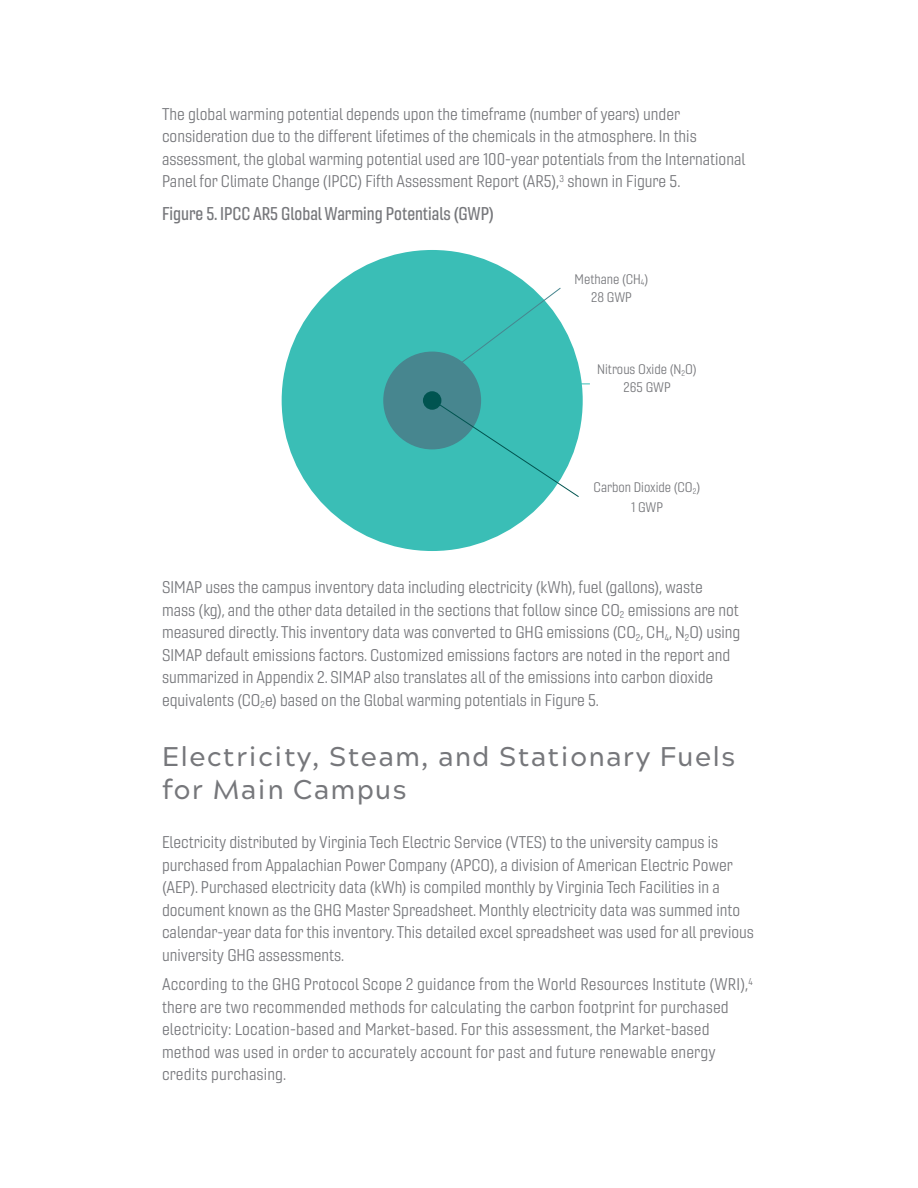
<style>
.page{position:relative;width:918px;height:1188px;background:#fff}
.page>*{position:absolute;margin:0;border:0;box-sizing:border-box;transform-origin:0 0}
.t1{font:500 27px/33px "Acherus Grotesque";letter-spacing:.05em;color:#76777b}
.t2{font:18px "Gineso Con Med";color:#76777b}
.t3{font:16.5px/22.5px "Gineso Nor Boo";color:#76777b}
.t4{font:13.5px/18px "Gineso Nor Boo";color:#76777b;text-align:center}
</style>
<div class="page">
<div style="left:282px;top:250px;width:301px;height:301px;background:#3abeb6;border-radius:151px"></div>
<div style="left:383px;top:352px;width:98px;height:97px;background:#47868f;border-radius:49px"></div>
<div style="left:423px;top:391px;width:18px;height:19px;background:#005450;border-radius:9px"></div>
<svg style="left:460px;top:287px;width:101px;height:77px"></svg>
<svg style="left:439px;top:404px;width:141px;height:94px"></svg>
<p class="t3" style="left:162px;top:103px;width:585px">The global warming potential depends upon the timeframe (number of years) under consideration due to the different lifetimes of the chemicals in the atmosphere. In this assessment, the global warming potential used are 100-year potentials from the International Panel for Climate Change (IPCC) Fifth Assessment Report (AR5),<sup>3</sup> shown in Figure 5.</p>
<p class="t2" style="left:162px;top:202px;width:333px">Figure 5. IPCC AR5 Global Warming Potentials (GWP)</p>
<p class="t4" style="left:575px;top:270px;width:75px">Methane (CH<sub>4</sub>)<br>28 GWP</p>
<p class="t4" style="left:597px;top:361px;width:101px">Nitrous Oxide (N<sub>2</sub>O)<br>265 GWP</p>
<p class="t4" style="left:594px;top:478px;width:108px;line-height:19.5px">Carbon Dioxide (CO<sub>2</sub>)<br>1 GWP</p>
<p class="t3" style="left:162px;top:576px;width:580px">SIMAP uses the campus inventory data including electricity (kWh), fuel (gallons), waste<br>mass (kg), and the other data detailed in the sections that follow since CO<sub>2</sub> emissions are not measured directly. This inventory data was converted to GHG emissions (CO<sub>2</sub>, CH<sub>4</sub>, N<sub>2</sub>O) using SIMAP default emissions factors. Customized emissions factors are noted in the report and summarized in Appendix 2. SIMAP also translates all of the emissions into carbon dioxide equivalents (CO<sub>2</sub>e) based on the Global warming potentials in Figure 5.</p>
<p class="t1" style="left:162px;top:738px;width:575px">Electricity, Steam, and Stationary Fuels for Main Campus</p>
<p class="t3" style="left:162px;top:831px;width:594px">Electricity distributed by Virginia Tech Electric Service (VTES) to the university campus is purchased from Appalachian Power Company (APCO), a division of American Electric Power (AEP). Purchased electricity data (kWh) is compiled monthly by Virginia Tech Facilities in a document known as the GHG Master Spreadsheet. Monthly electricity data was summed into calendar-year data for this inventory. This detailed excel spreadsheet was used for all previous university GHG assessments.</p>
<p class="t3" style="left:162px;top:973px;width:593px">According to the GHG Protocol Scope 2 guidance from the World Resources Institute (WRI),<sup>4 </sup>there are two recommended methods for calculating the carbon footprint for purchased electricity: Location-based and Market-based. For this assessment, the Market-based method was used in order to accurately account for past and future renewable energy credits purchasing.</p>
</div>
